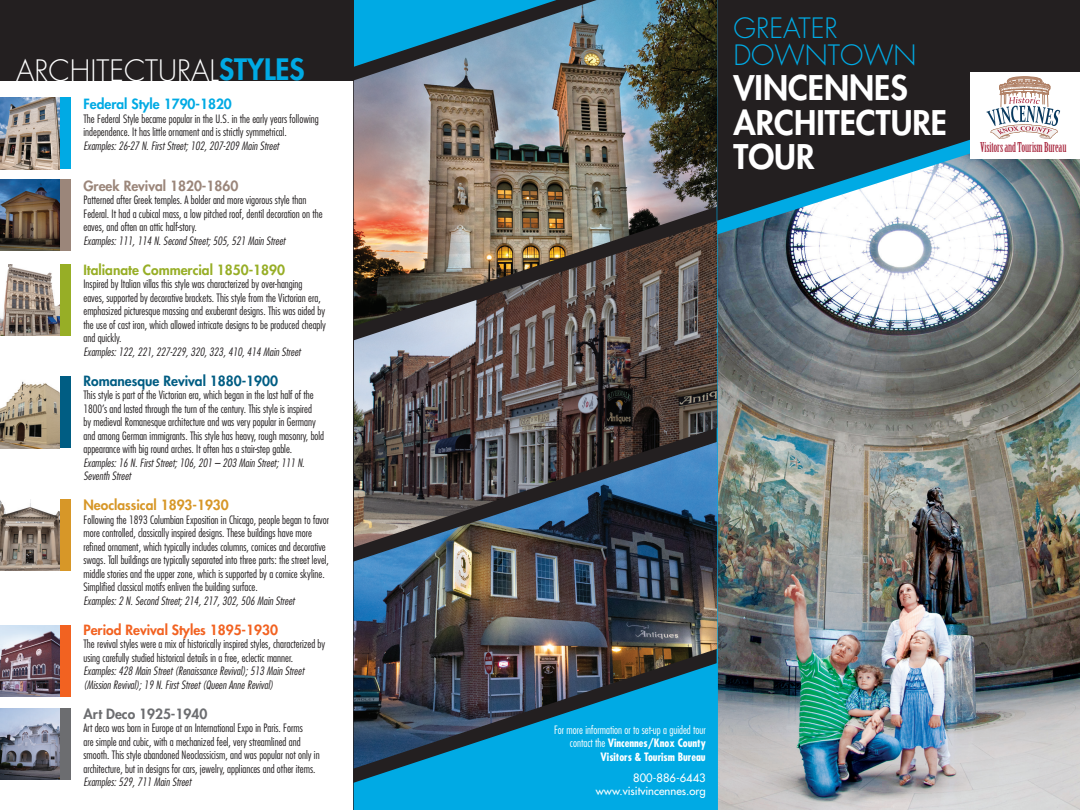
<style>
.page{position:relative;width:1080px;height:810px;background:#fff}
.page>*{position:absolute;margin:0;border:0;box-sizing:border-box;transform-origin:0 0}
.t1{font:800 33.12px/34.6px "Futura Std";color:#fff}
.t2{font:300 28.75px "Futura Std";color:#fff}
.t3{font:300 27.38px/27.8px "Futura Std";color:#00aae4}
.t4{font:800 13.75px "Futura Std";color:#97ae26}
.t5{font:800 13.75px "Futura Std";color:#f26221}
.t6{font:800 13.75px "Futura Std";color:#005d83}
.t7{font:800 13.75px "Futura Std";color:#00aae4}
.t8{font:800 13.75px "Futura Std";color:#9b867a}
.t9{font:800 13.75px "Futura Std";color:#d79728}
.t10{font:800 13.75px "Futura Std";color:#6c6d70}
.t11{font:13.25px "Birch Std";letter-spacing:-.01em;color:#a41d35}
.t12{font:300 condensed 11.25px/13.5px "Futura Std";color:#231f20}
.t13{font:italic 300 condensed 11.25px/13.5px "Futura Std";color:#231f20}
.t14{font:300 condensed 11.25px/13.5px "Futura Std";color:#fff;text-align:right}
.t15{font:500 11.25px/13.5px "Futura Std";color:#fff;text-align:right}
.s1{font-weight:800;color:#00aae4}
.s2{font-weight:700}
</style>
<div class="page">
<img style="left:717px;top:234px;width:363px;height:576px">
<div style="left:354px;top:769px;width:363px;height:41px;background:#00aae4"></div>
<img style="left:354px;top:547px;width:363px;height:222px">
<img style="left:354px;top:326px;width:363px;height:221px">
<img style="left:354px;top:0;width:363px;height:326px">
<div style="left:0;top:0;width:354px;height:80px;background:#231f20"></div>
<div style="left:60px;top:98px;width:10px;height:71px;background:#00aae4"></div>
<div style="left:60px;top:179px;width:10px;height:71px;background:#9b867a"></div>
<div style="left:60px;top:265px;width:10px;height:71px;background:#97ae26"></div>
<div style="left:60px;top:377px;width:10px;height:71px;background:#005d83"></div>
<div style="left:60px;top:500px;width:10px;height:71px;background:#d79728"></div>
<div style="left:60px;top:626px;width:10px;height:71px;background:#f26221"></div>
<div style="left:60px;top:709px;width:10px;height:71px;background:#6c6d70"></div>
<img style="left:0;top:98px;width:60px;height:71px">
<img style="left:0;top:179px;width:60px;height:71px">
<img style="left:0;top:265px;width:60px;height:71px">
<img style="left:0;top:381px;width:60px;height:67px">
<img style="left:0;top:500px;width:60px;height:71px">
<img style="left:0;top:626px;width:60px;height:71px">
<img style="left:0;top:709px;width:60px;height:71px">
<img style="left:717px;top:221px;width:363px;height:13px">
<svg style="left:717px;top:0;width:363px;height:221px;background:#3e4549"></svg>
<div style="left:970px;top:72px;width:110px;height:86px;background:#fff"></div>
<svg style="left:986px;top:76px;width:74px;height:63px"></svg>
<h2 class="t2" style="left:16px;top:53px;width:290px">ARCHITECTURAL<span class="s1">STYLES</span></h2>
<p class="t7" style="left:84px;top:96px;width:150px">Federal Style 1790-1820</p>
<p class="t12" style="left:84px;top:112px;width:237px">The Federal Style became popular in the U.S. in the early years following independence. It has little ornament and is strictly symmetrical.</p>
<p class="t13" style="left:84px;top:139px;width:197px">Examples: 26-27 N. First Street; 102, 207-209 Main Street</p>
<p class="t8" style="left:84px;top:177px;width:156px">Greek Revival 1820-1860</p>
<p class="t12" style="left:84px;top:193px;width:241px">Patterned after Greek temples. A bolder and more vigorous style than<br>Federal. It had a cubical mass, a low pitched roof, dentil decoration on the eaves, and often an attic half-story.</p>
<p class="t13" style="left:84px;top:234px;width:203px">Examples: 111, 114 N. Second Street; 505, 521 Main Street</p>
<p class="t4" style="left:84px;top:261px;width:203px">Italianate Commercial 1850-1890</p>
<p class="t12" style="left:84px;top:277px;width:244px">Inspired by Italian villas this style was characterized by over-hanging eaves, supported by decorative brackets. This style from the Victorian era, emphasized picturesque massing and exuberant designs. This was aided by the use of cast iron, which allowed intricate designs to be produced cheaply and quickly.</p>
<p class="t13" style="left:84px;top:345px;width:219px">Examples: 122, 221, 227-229, 320, 323, 410, 414 Main Street</p>
<p class="t6" style="left:84px;top:372px;width:196px">Romanesque Revival 1880-1900</p>
<p class="t12" style="left:84px;top:388px;width:242px">This style is part of the Victorian era, which began in the last half of the 1800’s and lasted through the turn of the century. This style is inspired<br>by medieval Romanesque architecture and was very popular in Germany and among German immigrants. This style has heavy, rough masonry, bold appearance with big round arches. It often has a stair-step gable.</p>
<p class="t13" style="left:84px;top:456px;width:223px">Examples: 16 N. First Street; 106, 201 – 203 Main Street; 111 N.<br>Seventh Street</p>
<p class="t9" style="left:84px;top:497px;width:147px">Neoclassical 1893-1930</p>
<p class="t12" style="left:84px;top:513px;width:247px">Following the 1893 Columbian Exposition in Chicago, people began to favor more controlled, classically inspired designs. These buildings have more refined ornament, which typically includes columns, cornices and decorative swags. Tall buildings are typically separated into three parts: the street level, middle stories and the upper zone, which is supported by a cornice skyline.<br>Simplified classical motifs enliven the building surface.</p>
<p class="t13" style="left:84px;top:594px;width:213px">Examples: 2 N. Second Street; 214, 217, 302, 506 Main Street</p>
<p class="t5" style="left:84px;top:621px;width:196px">Period Revival Styles 1895-1930</p>
<p class="t12" style="left:84px;top:637px;width:243px">The revival styles were a mix of historically inspired styles, characterized by using carefully studied historical details in a free, eclectic manner.</p>
<p class="t13" style="left:84px;top:665px;width:222px">Examples: 428 Main Street (Renaissance Revival); 513 Main Street (Mission Revival); 19 N. First Street (Queen Anne Revival)</p>
<p class="t10" style="left:84px;top:705px;width:125px">Art Deco 1925-1940</p>
<p class="t12" style="left:84px;top:721px;width:238px">Art deco was born in Europe at an International Expo in Paris. Forms<br>are simple and cubic, with a mechanized feel, very streamlined and smooth. This style abandoned Neoclassicism, and was popular not only in architecture, but in designs for cars, jewelry, appliances and other items.</p>
<p class="t13" style="left:84px;top:776px;width:109px">Examples: 529, 711 Main Street</p>
<h3 class="t3" style="left:733px;top:15px;width:185px">GREATER<br>DOWNTOWN</h3>
<h1 class="t1" style="left:733px;top:70px;width:215px">VINCENNES<br>ARCHITECTURE<br>TOUR</h1>
<p class="t11" style="left:980px;top:140px;width:88px">Visitors and Tourism Bureau</p>
<p class="t14" style="left:554px;top:723px;width:153px">For more information or to set-up a guided tour contact the <span class="s2">Vincennes/Knox County<br>Visitors &amp; Tourism Bureau</span></p>
<p class="t15" style="left:596px;top:771px;width:111px">800-886-6443 www.visitvincennes.org</p>
</div>
